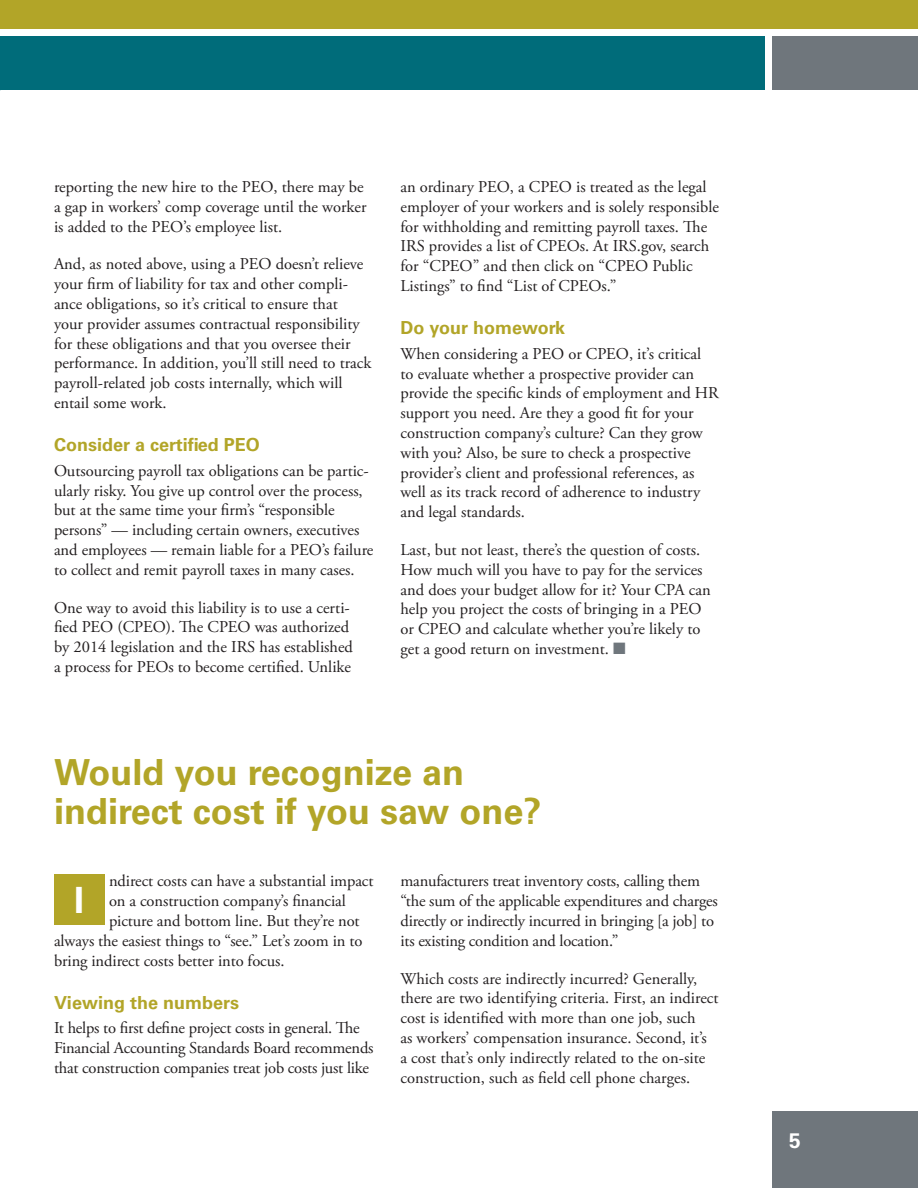
<style>
.page{position:relative;width:918px;height:1188px;background:#fff}
.page>*{position:absolute;margin:0;border:0;box-sizing:border-box;transform-origin:0 0}
.t1{font:700 36px/39px "Univers LT Std";color:#b2a528}
.t2{font:700 36px "Univers LT Std";color:#fff}
.t3{font:700 21px "Univers LT Std";color:#fff}
.t4{font:700 18px "Univers LT Std";color:#b2a528}
.t5{font:16.5px/19.8px "Adobe Garamond Pro";color:#231f20}
.s1{color:#6f767c}
</style>
<div class="page">
<div style="left:54px;top:874px;width:51px;height:51px;background:#b2a528"></div>
<div style="left:0;top:36px;width:765px;height:54px;background:#006c7a"></div>
<div style="left:772px;top:36px;width:146px;height:54px;background:#6f767c"></div>
<div style="left:0;top:0;width:918px;height:28px;background:#b2a528"></div>
<div style="left:772px;top:1112px;width:146px;height:76px;background:#6f767c"></div>
<p class="t5" style="left:54px;top:177px;width:314px">reporting the new hire to the PEO, there may be a gap in workers’ comp coverage until the worker is added to the PEO’s employee list.</p>
<p class="t5" style="left:54px;top:255px;width:319px">And, as noted above, using a PEO doesn’t relieve your firm of liability for tax and other compli&shy;ance obligations, so it’s critical to ensure that<br>your provider assumes contractual responsibility for these obligations and that you oversee their performance. In addition, you’ll still need to track payroll-related job costs internally, which will entail some work.</p>
<p class="t4" style="left:54px;top:435px;width:207px">Consider a certified PEO</p>
<p class="t5" style="left:54px;top:461px;width:321px">Outsourcing payroll tax obligations can be partic&shy;ularly risky. You give up control over the process, but at the same time your firm’s “responsible persons” — including certain owners, executives and employees — remain liable for a PEO’s failure to collect and remit payroll taxes in many cases.</p>
<p class="t5" style="left:54px;top:598px;width:301px">One way to avoid this liability is to use a certi&shy;fied PEO (CPEO). The CPEO was authorized by 2014 legislation and the IRS has established a process for PEOs to become certified. Unlike</p>
<p class="t5" style="left:400px;top:177px;width:320px">an ordinary PEO, a CPEO is treated as the legal employer of your workers and is solely responsible for withholding and remitting payroll taxes. The IRS provides a list of CPEOs. At IRS.gov, search for “CPEO” and then click on “CPEO Public Listings” to find “List of CPEOs.”</p>
<p class="t4" style="left:400px;top:318px;width:166px">Do your homework</p>
<p class="t5" style="left:400px;top:344px;width:320px">When considering a PEO or CPEO, it’s critical<br>to evaluate whether a prospective provider can provide the specific kinds of employment and HR support you need. Are they a good fit for your construction company’s culture? Can they grow with you? Also, be sure to check a prospective provider’s client and professional references, as well as its track record of adherence to industry and legal standards.</p>
<p class="t5" style="left:400px;top:540px;width:312px">Last, but not least, there’s the question of costs.<br>How much will you have to pay for the services and does your budget allow for it? Your CPA can help you project the costs of bringing in a PEO or CPEO and calculate whether you’re likely to get a good return on investment. <span class="s1">■</span></p>
<h1 class="t1" style="left:54px;top:753px;width:489px">Would you recognize an indirect cost if you saw one?</h1>
<p class="t5" style="left:109px;top:872px;width:266px">ndirect costs can have a substantial impact</p>
<p class="t5" style="left:109px;top:892px;width:238px">on a construction company’s financial</p>
<p class="t5" style="left:109px;top:912px;width:252px">picture and bottom line. But they’re not</p>
<p class="t5" style="left:54px;top:931px;width:310px">always the easiest things to “see.” Let’s zoom in to</p>
<p class="t5" style="left:54px;top:951px;width:232px">bring indirect costs better into focus.</p>
<p class="t4" style="left:54px;top:992px;width:187px">Viewing the numbers</p>
<p class="t5" style="left:54px;top:1019px;width:321px">It helps to first define project costs in general. The<br>Financial Accounting Standards Board recommends that construction companies treat job costs just like</p>
<h1 class="t2" style="left:74px;top:879px;width:12px">I</h1>
<p class="t5" style="left:400px;top:872px;width:319px">manufacturers treat inventory costs, calling them “the sum of the applicable expenditures and charges directly or indirectly incurred in bringing [a job] to its existing condition and location.”</p>
<p class="t5" style="left:400px;top:969px;width:320px">Which costs are indirectly incurred? Generally, there are two identifying criteria. First, an indirect cost is identified with more than one job, such<br>as workers’ compensation insurance. Second, it’s<br>a cost that’s only indirectly related to the on-site construction, such as field cell phone charges.</p>
<p class="t3" style="left:789px;top:1128px;width:13px">5</p>
</div>
